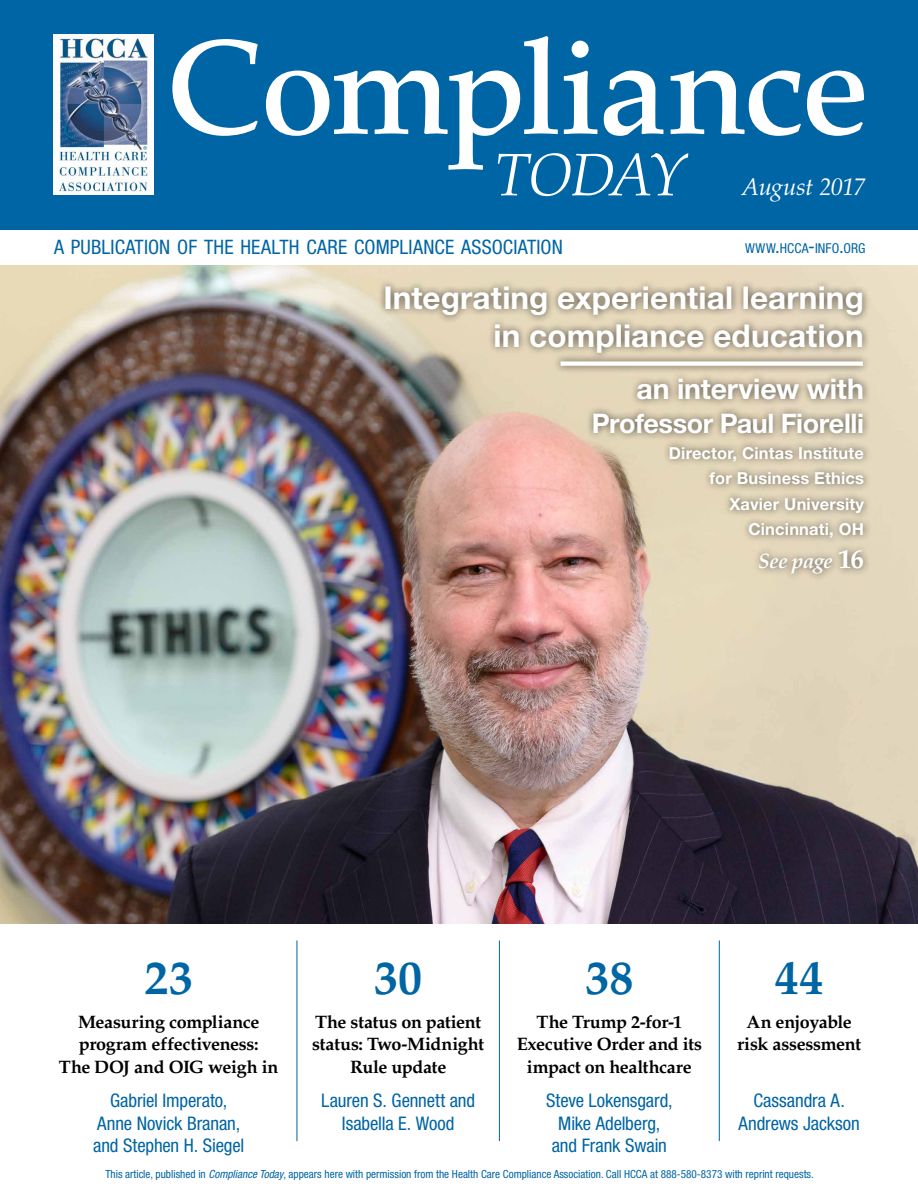
<style>
.page{position:relative;width:918px;height:1188px;background:#fff}
.page>*{position:absolute;margin:0;border:0;box-sizing:border-box;transform-origin:0 0}
.t1{font:500 133.5px "Palatino LT Std";letter-spacing:-.035em;color:#fff}
.t2{font:italic 300 59.85px "Palatino LT Std";letter-spacing:-.03em;color:#fff}
.t3{font:700 48px "Palatino LT Std";letter-spacing:.01em;color:#0065a4}
.t4{font:700 31.5px/37.8px "Helvetica Neue LT Std";letter-spacing:.005em;color:#fff;text-align:right}
.t5{font:700 28.5px "Helvetica Neue LT Std";letter-spacing:-.005em;color:#fff}
.t6{font:700 27px "Helvetica Neue LT Std";letter-spacing:-.015em;color:#fff}
.t7{font:italic 24px "Palatino LT Std";letter-spacing:-.02em;color:#fff}
.t8{font:italic 700 21px "Palatino LT Std";letter-spacing:-.03em;color:#fff}
.t9{font:condensed 19.95px "Helvetica Neue LT Std";letter-spacing:.01em;color:#0065a4}
.t10{font:condensed 18.75px/22.5px "Helvetica Neue LT Std";letter-spacing:-.005em;color:#0065a4;text-align:center}
.t11{font:700 18px/22.5px "Palatino LT Std";letter-spacing:-.02em;color:#000;text-align:center}
.t12{font:700 16.5px/25.5px "Helvetica Neue LT Std";letter-spacing:.01em;color:#fff;text-align:right}
.t13{font:condensed 13.65px "Helvetica Neue LT Std";letter-spacing:.005em;color:#0065a4}
.t14{font:condensed 11.25px "Helvetica Neue LT Std";color:#0065a4}
.s1{font-size:19.5px}
.s2{font-style:normal;font-size:27px}
.s3{font-style:italic}
</style>
<div class="page">
<div style="left:0;top:0;width:918px;height:230px;background:#0065a4"></div>
<hr style="left:297px;top:940px;width:1px;height:201px;background:#0065a4">
<hr style="left:499px;top:940px;width:1px;height:201px;background:#0065a4">
<hr style="left:719px;top:940px;width:1px;height:201px;background:#0065a4">
<img style="left:53px;top:35px;width:100px;height:160px">
<img style="left:0;top:266px;width:918px;height:657px">
<div style="left:377px;top:279px;width:495px;height:303px;background:#000;opacity:.65"></div>
<h1 class="t1" style="left:167px;top:10px;width:705px">Compliance</h1>
<h2 class="t2" style="left:494px;top:141px;width:193px">TODAY</h2>
<h3 class="t7" style="left:742px;top:173px;width:125px">August 2017</h3>
<p class="t9" style="left:54px;top:236px;width:510px">A PUBLICATION OF THE HEALTH CARE COMPLIANCE ASSOCIATION</p>
<p class="t13" style="left:745px;top:240px;width:122px">WWW<span class="s1">.</span>HCCA<span class="s1">-</span>INFO<span class="s1">.</span>ORG</p>
<h3 class="t4" style="left:383px;top:278px;width:482px">Integrating experiential learning in compliance education</h3>
<h3 class="t5" style="left:637px;top:371px;width:229px">an interview with</h3>
<h3 class="t6" style="left:592px;top:407px;width:274px">Professor Paul Fiorelli</h3>
<p class="t12" style="left:669px;top:440px;width:197px">Director, Cintas Institute for Business Ethics<br>Xavier University<br>Cincinnati, OH</p>
<p class="t8" style="left:758px;top:549px;width:107px">See page <span class="s2">16</span></p>
<h3 class="t3" style="left:144px;top:949px;width:50px">23</h3>
<p class="t11" style="left:59px;top:1011px;width:221px">Measuring compliance program effectiveness:<br>The DOJ and OIG weigh in</p>
<p class="t10" style="left:93px;top:1089px;width:153px">Gabriel Imperato,<br>Anne Novick Branan, and Stephen H. Siegel</p>
<h3 class="t3" style="left:374px;top:949px;width:50px">30</h3>
<p class="t11" style="left:312px;top:1011px;width:174px">The status on patient status: Two-Midnight<br>Rule update</p>
<p class="t10" style="left:321px;top:1089px;width:156px">Lauren S. Gennett and<br>Isabella E. Wood</p>
<h3 class="t3" style="left:585px;top:949px;width:49px">38</h3>
<p class="t11" style="left:517px;top:1011px;width:187px">The Trump 2-for-1<br>Executive Order and its impact on healthcare</p>
<p class="t10" style="left:546px;top:1089px;width:128px">Steve Lokensgard,<br>Mike Adelberg, and Frank Swain</p>
<h3 class="t3" style="left:775px;top:949px;width:50px">44</h3>
<p class="t11" style="left:737px;top:1011px;width:126px">An enjoyable risk assessment</p>
<p class="t10" style="left:739px;top:1089px;width:123px">Cassandra A.<br>Andrews Jackson</p>
<p class="t14" style="left:105px;top:1167px;width:710px">This article, published in <span class="s3">Compliance Today</span>, appears here with permission from the Health Care Compliance Association. Call HCCA at 888-580-8373 with reprint requests.</p>
</div>
